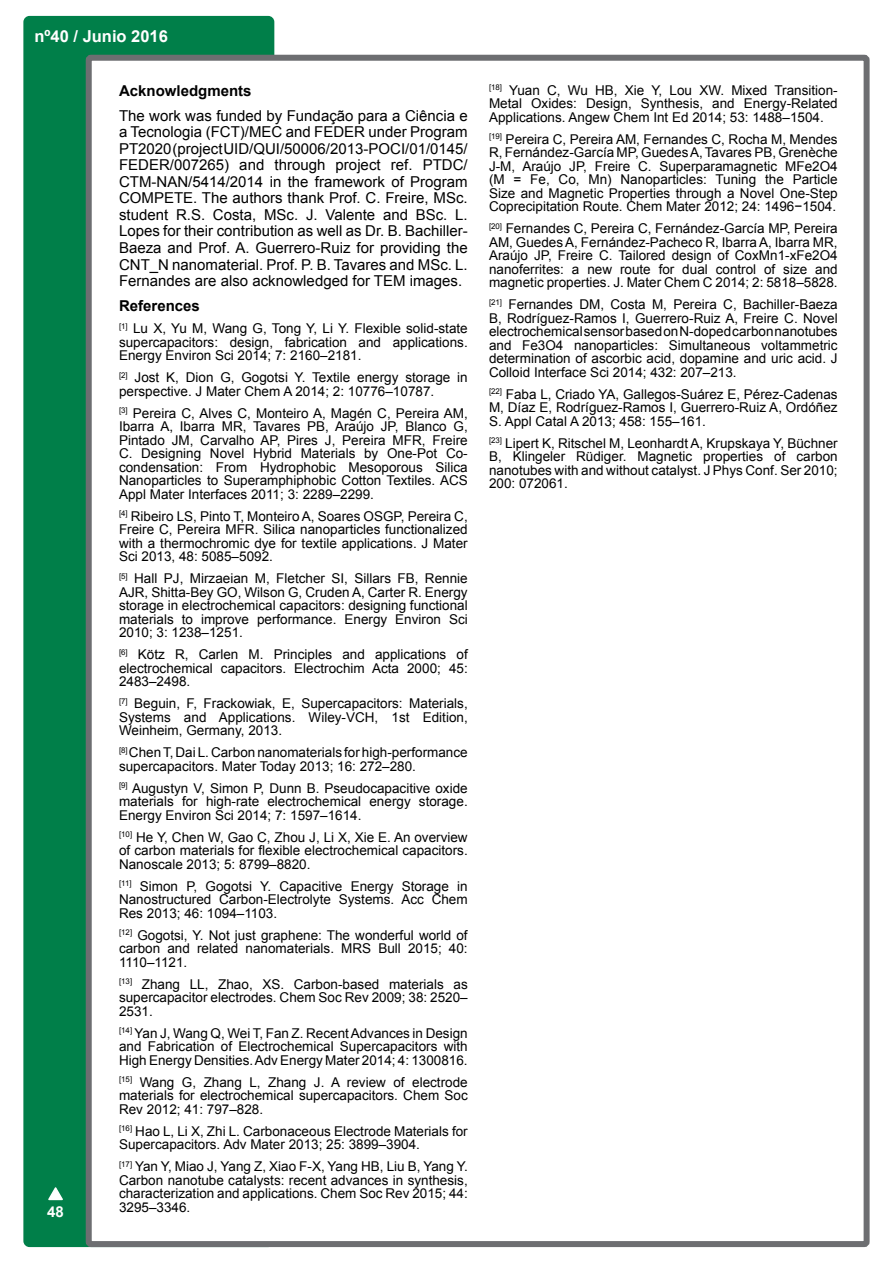
<style>
.page{position:relative;width:893px;height:1263px;background:#fff}
.page>*{position:absolute;margin:0;border:0;box-sizing:border-box;transform-origin:0 0}
.t1{font:700 16.5px "Arial";color:#fff}
.t2{font:15px/16.5px "Arial";color:#000;text-align:justify}
.t3{font:700 15px "Arial";color:#000}
.t4{font:700 15px "Arial";color:#fff}
.t5{font:13.5px/13.5px "Arial";color:#000;text-align:justify}
</style>
<div class="page">
<div style="left:26px;top:19px;width:245px;height:1225px;background:#007f49;border-radius:3px"></div>
<div style="left:23px;top:16px;width:251px;height:1231px;border:6px solid #007f49;border-radius:3px"></div>
<div style="left:89px;top:58px;width:778px;height:1186px;background:#fff;border-radius:2px"></div>
<div style="left:86px;top:55px;width:784px;height:1192px;border:6px solid #6d6e71;border-radius:2px"></div>
<svg style="left:48px;top:1187px;width:15px;height:14px"></svg>
<p class="t1" style="left:34px;top:27px;width:135px">nº40 / Junio 2016</p>
<p class="t4" style="left:47px;top:1203px;width:18px">48</p>
<p class="t3" style="left:119px;top:82px;width:134px">Acknowledgments</p>
<p class="t2" style="left:119px;top:108px;width:350px">The work was funded by Fundação para a Ciência e a Tecnologia (FCT)/MEC and FEDER under Program PT2020 (project UID/QUI/50006/2013-POCI/01/0145/ FEDER/007265) and through project ref. PTDC/ CTM-NAN/5414/2014 in the framework of Program COMPETE. The authors thank Prof. C. Freire, MSc. student R.S. Costa, MSc. J. Valente and BSc. L.<br>Lopes for their contribution as well as Dr. B. Bachiller-Baeza and Prof. A. Guerrero-Ruiz for providing the CNT_N nanomaterial. Prof. P. B. Tavares and MSc. L.<br>Fernandes are also acknowledged for TEM images.</p>
<p class="t3" style="left:119px;top:297px;width:82px">References</p>
<p class="t5" style="left:119px;top:322px;width:350px"><sup>[1]</sup> Lu X, Yu M, Wang G, Tong Y, Li Y. Flexible solid-state supercapacitors: design, fabrication and applications.<br>Energy Environ Sci 2014; 7: 2160–2181.</p>
<p class="t5" style="left:119px;top:371px;width:350px"><sup>[2]</sup> Jost K, Dion G, Gogotsi Y. Textile energy storage in perspective. J Mater Chem A 2014; 2: 10776–10787.</p>
<p class="t5" style="left:119px;top:406px;width:350px"><sup>[3]</sup> Pereira C, Alves C, Monteiro A, Magén C, Pereira AM, Ibarra A, Ibarra MR, Tavares PB, Araújo JP, Blanco G, Pintado JM, Carvalho AP, Pires J, Pereira MFR, Freire C. Designing Novel Hybrid Materials by One-Pot Co&shy;condensation: From Hydrophobic Mesoporous Silica Nanoparticles to Superamphiphobic Cotton Textiles. ACS Appl Mater Interfaces 2011; 3: 2289–2299.</p>
<p class="t5" style="left:119px;top:509px;width:350px"><sup>[4]</sup> Ribeiro LS, Pinto T, Monteiro A, Soares OSGP, Pereira C, Freire C, Pereira MFR. Silica nanoparticles functionalized with a thermochromic dye for textile applications. J Mater Sci 2013, 48: 5085–5092.</p>
<p class="t5" style="left:119px;top:572px;width:350px"><sup>[5]</sup> Hall PJ, Mirzaeian M, Fletcher SI, Sillars FB, Rennie AJR, Shitta-Bey GO, Wilson G, Cruden A, Carter R. Energy storage in electrochemical capacitors: designing functional materials to improve performance. Energy Environ Sci 2010; 3: 1238–1251.</p>
<p class="t5" style="left:119px;top:648px;width:350px"><sup>[6]</sup> Kötz R, Carlen M. Principles and applications of electrochemical capacitors. Electrochim Acta 2000; 45:<br>2483–2498.</p>
<p class="t5" style="left:119px;top:697px;width:350px"><sup>[7]</sup> Beguin, F, Frackowiak, E, Supercapacitors: Materials, Systems and Applications. Wiley-VCH, 1st Edition, Weinheim, Germany, 2013.</p>
<p class="t5" style="left:119px;top:746px;width:350px"><sup>[8]</sup> Chen T, Dai L. Carbon nanomaterials for high-performance supercapacitors. Mater Today 2013; 16: 272–280.</p>
<p class="t5" style="left:119px;top:781px;width:350px"><sup>[9]</sup> Augustyn V, Simon P, Dunn B. Pseudocapacitive oxide materials for high-rate electrochemical energy storage.<br>Energy Environ Sci 2014; 7: 1597–1614.</p>
<p class="t5" style="left:119px;top:830px;width:350px"><sup>[10]</sup> He Y, Chen W, Gao C, Zhou J, Li X, Xie E. An overview of carbon materials for flexible electrochemical capacitors.<br>Nanoscale 2013; 5: 8799–8820.</p>
<p class="t5" style="left:119px;top:879px;width:350px"><sup>[11]</sup> Simon P, Gogotsi Y. Capacitive Energy Storage in Nanostructured Carbon-Electrolyte Systems. Acc Chem Res 2013; 46: 1094–1103.</p>
<p class="t5" style="left:119px;top:928px;width:350px"><sup>[12]</sup> Gogotsi, Y. Not just graphene: The wonderful world of carbon and related nanomaterials. MRS Bull 2015; 40:<br>1110–1121.</p>
<p class="t5" style="left:119px;top:977px;width:350px"><sup>[13]</sup> Zhang LL, Zhao, XS. Carbon-based materials as supercapacitor electrodes. Chem Soc Rev 2009; 38: 2520– 2531.</p>
<p class="t5" style="left:119px;top:1026px;width:350px"><sup>[14]</sup> Yan J, Wang Q, Wei T, Fan Z. Recent Advances in Design and Fabrication of Electrochemical Supercapacitors with High Energy Densities. Adv Energy Mater 2014; 4: 1300816.</p>
<p class="t5" style="left:119px;top:1075px;width:350px"><sup>[15]</sup> Wang G, Zhang L, Zhang J. A review of electrode materials for electrochemical supercapacitors. Chem Soc Rev 2012; 41: 797–828.</p>
<p class="t5" style="left:119px;top:1124px;width:350px"><sup>[16]</sup> Hao L, Li X, Zhi L. Carbonaceous Electrode Materials for<br>Supercapacitors. Adv Mater 2013; 25: 3899–3904.</p>
<p class="t5" style="left:119px;top:1160px;width:350px"><sup>[17]</sup> Yan Y, Miao J, Yang Z, Xiao F-X, Yang HB, Liu B, Yang Y.<br>Carbon nanotube catalysts: recent advances in synthesis, characterization and applications. Chem Soc Rev 2015; 44:<br>3295–3346.</p>
<p class="t5" style="left:489px;top:83px;width:350px"><sup>[18]</sup> Yuan C, Wu HB, Xie Y, Lou XW. Mixed Transition-Metal Oxides: Design, Synthesis, and Energy-Related Applications. Angew Chem Int Ed 2014; 53: 1488–1504.</p>
<p class="t5" style="left:489px;top:132px;width:350px"><sup>[19]</sup> Pereira C, Pereira AM, Fernandes C, Rocha M, Mendes R, Fernández-García MP, Guedes A, Tavares PB, Grenèche J-M, Araújo JP, Freire C. Superparamagnetic MFe2O4 (M = Fe, Co, Mn) Nanoparticles: Tuning the Particle Size and Magnetic Properties through a Novel One-Step Coprecipitation Route. Chem Mater 2012; 24: 1496−1504.</p>
<p class="t5" style="left:489px;top:222px;width:350px"><sup>[20]</sup> Fernandes C, Pereira C, Fernández-García MP, Pereira AM, Guedes A, Fernández-Pacheco R, Ibarra A, Ibarra MR, Araújo JP, Freire C. Tailored design of CoxMn1-xFe2O4 nanoferrites: a new route for dual control of size and magnetic properties. J. Mater Chem C 2014; 2: 5818–5828.</p>
<p class="t5" style="left:489px;top:298px;width:350px"><sup>[21]</sup> Fernandes DM, Costa M, Pereira C, Bachiller-Baeza B, Rodríguez-Ramos I, Guerrero-Ruiz A, Freire C. Novel electrochemical sensor based on N-doped carbon nanotubes and Fe3O4 nanoparticles: Simultaneous voltammetric determination of ascorbic acid, dopamine and uric acid. J Colloid Interface Sci 2014; 432: 207–213.</p>
<p class="t5" style="left:489px;top:387px;width:350px"><sup>[22]</sup> Faba L, Criado YA, Gallegos-Suárez E, Pérez-Cadenas M, Díaz E, Rodríguez-Ramos I, Guerrero-Ruiz A, Ordóñez S. Appl Catal A 2013; 458: 155–161.</p>
<p class="t5" style="left:489px;top:436px;width:350px"><sup>[23]</sup> Lipert K, Ritschel M, Leonhardt A, Krupskaya Y, Büchner B, Klingeler Rüdiger. Magnetic properties of carbon nanotubes with and without catalyst. J Phys Conf. Ser 2010; 200: 072061.</p>
</div>
